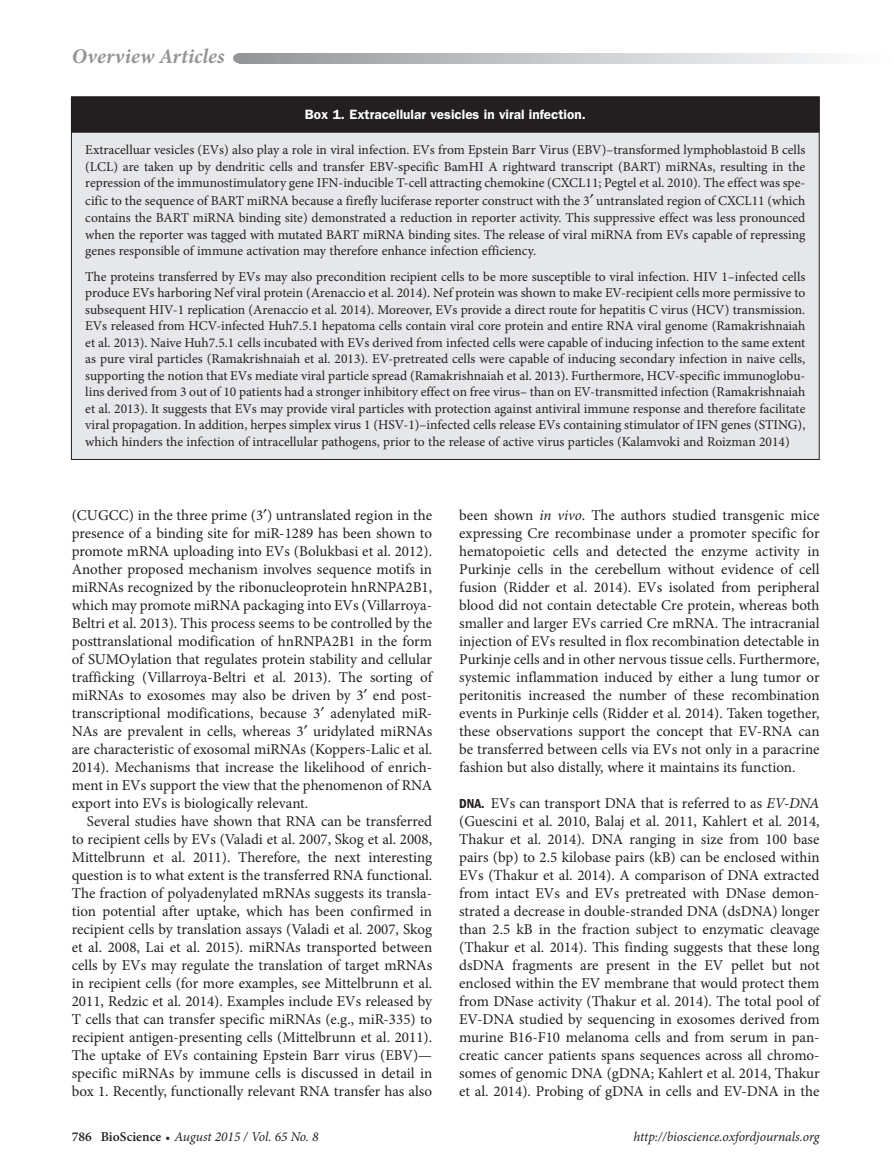
<style>
.page{position:relative;width:894px;height:1174px;background:#fff}
.page>*{position:absolute;margin:0;border:0;box-sizing:border-box;transform-origin:0 0}
.t1{font:italic 700 21px "Minion Pro";letter-spacing:.005em;color:#939598}
.Para{font:15px/18px "Minion Pro";color:#231f20;text-align:justify}
.BoxParaFL{font:13.5px/16.5px "Minion Pro";color:#231f20;text-align:justify}
.t2{font:italic 13.5px "Minion Pro";letter-spacing:-.005em;color:#231f20}
.BoxHead{font:600 13.5px "ITC Franklin Gothic Std";color:#fff}
.s1{font-style:italic}
.s2{font-family:"ITC Franklin Gothic Std Dm Cd";font-size:13.5px}
.s3{font-weight:600;font-style:normal}
.s4{font-weight:600;font-style:normal;font-size:12px}
</style>
<div class="page">
<svg style="left:243px;top:53px;width:580px;height:11px;background:#c5c6c9"></svg>
<div style="left:233px;top:53px;width:14px;height:11px;background:#939598;border-radius:50%"></div>
<div style="left:71px;top:97px;width:747px;height:362px;background:#e6e7e9"></div>
<div style="left:71px;top:97px;width:748px;height:36px;background:#231f20"></div>
<h1 class="t1" style="left:72px;top:41px;width:154px">Overview Articles</h1>
<p class="BoxHead" style="left:305px;top:107px;width:282px">Box 1. Extracellular vesicles in viral infection.</p>
<p class="BoxParaFL" style="left:85px;top:142px;width:721px">Extracelluar vesicles (EVs) also play a role in viral infection. EVs from Epstein Barr Virus (EBV)–transformed lymphoblastoid B cells (LCL) are taken up by dendritic cells and transfer EBV-specific BamHI A rightward transcript (BART) miRNAs, resulting in the repression of the immunostimulatory gene IFN-inducible T-cell attracting chemokine (CXCL11; Pegtel et al. 2010). The effect was spe-</p>
<p class="BoxParaFL" style="left:85px;top:193px;width:721px">cific to the sequence of BART miRNA because a firefly luciferase reporter construct with the 3 untranslated region of CXCL11 (which contains the BART miRNA binding site) demonstrated a reduction in reporter activity. This suppressive effect was less pronounced when the reporter was tagged with mutated BART miRNA binding sites. The release of viral miRNA from EVs capable of repressing genes responsible of immune activation may therefore enhance infection efficiency.</p>
<p class="BoxParaFL" style="left:85px;top:268px;width:721px">The proteins transferred by EVs may also precondition recipient cells to be more susceptible to viral infection. HIV 1–infected cells produce EVs harboring Nef viral protein (Arenaccio et al. 2014). Nef protein was shown to make EV-recipient cells more permissive to subsequent HIV-1 replication (Arenaccio et al. 2014). Moreover, EVs provide a direct route for hepatitis C virus (HCV) transmission.<br>EVs released from HCV-infected Huh7.5.1 hepatoma cells contain viral core protein and entire RNA viral genome (Ramakrishnaiah et al. 2013). Naive Huh7.5.1 cells incubated with EVs derived from infected cells were capable of inducing infection to the same extent as pure viral particles (Ramakrishnaiah et al. 2013). EV-pretreated cells were capable of inducing secondary infection in naive cells, supporting the notion that EVs mediate viral particle spread (Ramakrishnaiah et al. 2013). Furthermore, HCV-specific immunoglobu&shy;lins derived from 3 out of 10 patients had a stronger inhibitory effect on free virus– than on EV-transmitted infection (Ramakrishnaiah et al. 2013). It suggests that EVs may provide viral particles with protection against antiviral immune response and therefore facilitate viral propagation. In addition, herpes simplex virus 1 (HSV-1)–infected cells release EVs containing stimulator of IFN genes (STING), which hinders the infection of intracellular pathogens, prior to the release of active virus particles (Kalamvoki and Roizman 2014)</p>
<p class="Para" style="left:72px;top:506px;width:362px">(CUGCC) in the three prime (3 ) untranslated region in the presence of a binding site for miR-1289 has been shown to promote mRNA uploading into EVs (Bolukbasi et al. 2012).<br>Another proposed mechanism involves sequence motifs in miRNAs recognized by the ribonucleoprotein hnRNPA2B1, which may promote miRNA packaging into EVs (Villarroya-Beltri et al. 2013). This process seems to be controlled by the posttranslational modification of hnRNPA2B1 in the form of SUMOylation that regulates protein stability and cellular trafficking (Villarroya-Beltri et al. 2013). The sorting of miRNAs to exosomes may also be driven by 3 end post&shy;transcriptional modifications, because 3 adenylated miR-NAs are prevalent in cells, whereas 3 uridylated miRNAs are characteristic of exosomal miRNAs (Koppers-Lalic et al.<br>2014). Mechanisms that increase the likelihood of enrich&shy;ment in EVs support the view that the phenomenon of RNA export into EVs is biologically relevant.</p>
<p class="Para" style="left:72px;top:812px;width:362px;text-indent:15px">Several studies have shown that RNA can be transferred to recipient cells by EVs (Valadi et al. 2007, Skog et al. 2008, Mittelbrunn et al. 2011). Therefore, the next interesting question is to what extent is the transferred RNA functional.<br>The fraction of polyadenylated mRNAs suggests its transla&shy;tion potential after uptake, which has been confirmed in recipient cells by translation assays (Valadi et al. 2007, Skog et al. 2008, Lai et al. 2015). miRNAs transported between cells by EVs may regulate the translation of target mRNAs in recipient cells (for more examples, see Mittelbrunn et al.<br>2011, Redzic et al. 2014). Examples include EVs released by T cells that can transfer specific miRNAs (e.g., miR-335) to recipient antigen-presenting cells (Mittelbrunn et al. 2011).<br>The uptake of EVs containing Epstein Barr virus (EBV)— specific miRNAs by immune cells is discussed in detail in box 1. Recently, functionally relevant RNA transfer has also</p>
<p class="Para" style="left:459px;top:506px;width:362px">been shown <span class="s1">in vivo</span>. The authors studied transgenic mice expressing Cre recombinase under a promoter specific for hematopoietic cells and detected the enzyme activity in Purkinje cells in the cerebellum without evidence of cell fusion (Ridder et al. 2014). EVs isolated from peripheral blood did not contain detectable Cre protein, whereas both smaller and larger EVs carried Cre mRNA. The intracranial injection of EVs resulted in flox recombination detectable in Purkinje cells and in other nervous tissue cells. Furthermore, systemic inflammation induced by either a lung tumor or peritonitis increased the number of these recombination events in Purkinje cells (Ridder et al. 2014). Taken together, these observations support the concept that EV-RNA can be transferred between cells via EVs not only in a paracrine fashion but also distally, where it maintains its function.</p>
<h2 class="Para" style="left:459px;top:794px;width:362px"><span class="s2">DNA.</span> EVs can transport DNA that is referred to as <span class="s1">EV-DNA </span>(Guescini et al. 2010, Balaj et al. 2011, Kahlert et al. 2014, Thakur et al. 2014). DNA ranging in size from 100 base pairs (bp) to 2.5 kilobase pairs (kB) can be enclosed within EVs (Thakur et al. 2014). A comparison of DNA extracted from intact EVs and EVs pretreated with DNase demon&shy;strated a decrease in double-stranded DNA (dsDNA) longer than 2.5 kB in the fraction subject to enzymatic cleavage (Thakur et al. 2014). This finding suggests that these long dsDNA fragments are present in the EV pellet but not enclosed within the EV membrane that would protect them from DNase activity (Thakur et al. 2014). The total pool of EV-DNA studied by sequencing in exosomes derived from murine B16-F10 melanoma cells and from serum in pan&shy;creatic cancer patients spans sequences across all chromo&shy;somes of genomic DNA (gDNA; Kahlert et al. 2014, Thakur et al. 2014). Probing of gDNA in cells and EV-DNA in the</h2>
<p class="t2" style="left:72px;top:1128px;width:248px"><span class="s3">786 BioScience</span> <span class="s4">•</span> August 2015 / Vol. 65 No. 8</p>
<p class="t2" style="left:633px;top:1128px;width:187px">http://bioscience.oxfordjournals.org</p>
</div>
